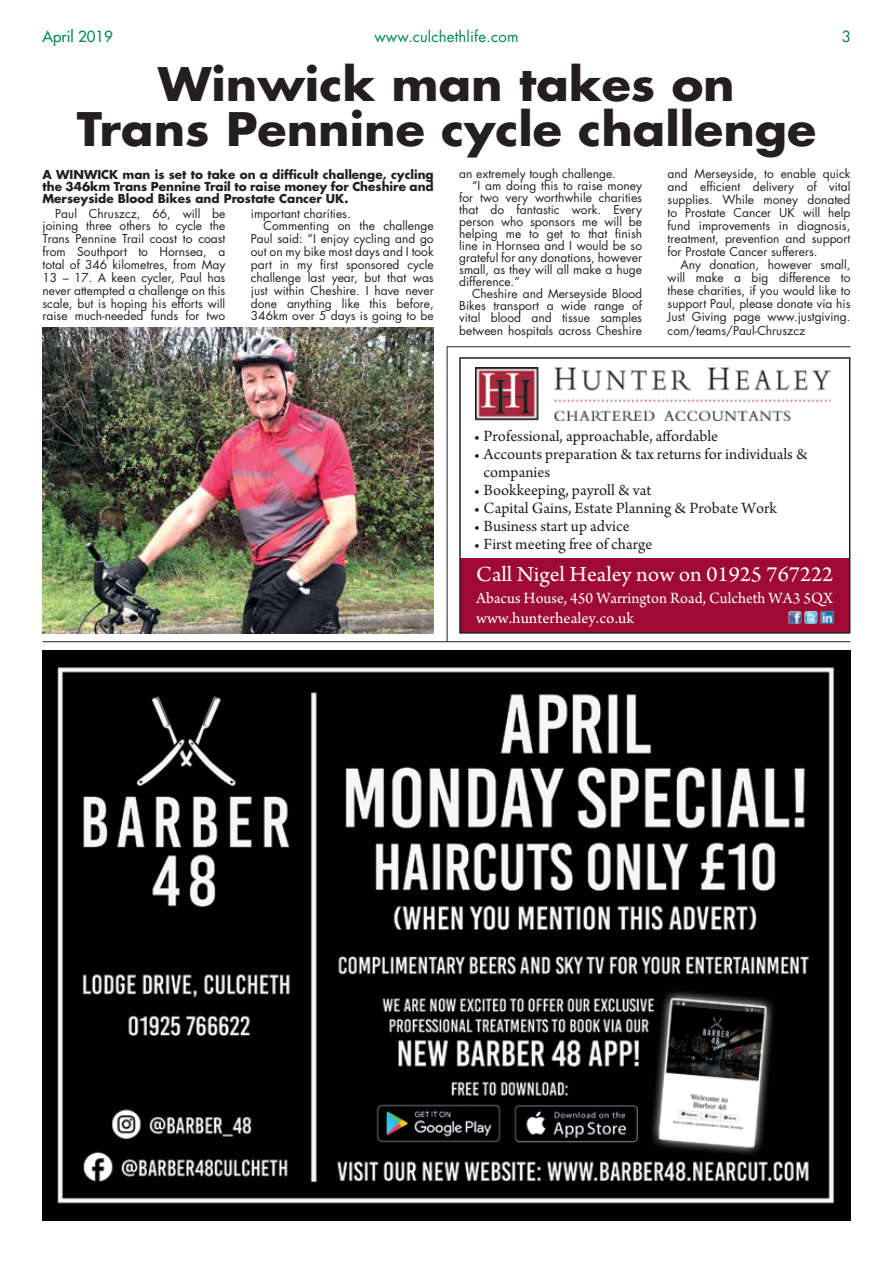
<style>
.page{position:relative;width:893px;height:1263px;background:#fff}
.page>*{position:absolute;margin:0;border:0;box-sizing:border-box;transform-origin:0 0}
.t1{font:700 45px "Futura Std";color:#231f20;scale:1.06 1}
.t2{font:22.8px "Arno Pro";color:#fff}
.t3{font:16.5px/18.1px "Arno Pro";color:#231f20}
.t4{font:16.5px/20.5px "Arno Pro";color:#fff}
.t5{font:15px "Futura Std";letter-spacing:.01em;color:#008752}
.t6{font:500 15px "Futura Std";color:#008752}
.t7{font:12px/12.9px "Futura Std";color:#231f20;text-align:justify}
.t8{font:700 12px/12px "Futura Std";color:#231f20;text-align:justify}
</style>
<div class="page">
<hr style="left:43px;top:641px;width:807px;height:1px;background:#231f20">
<hr style="left:447px;top:347px;width:1px;height:295px;background:#231f20">
<hr style="left:447px;top:346px;width:403px;height:1px;background:#231f20">
<div style="left:460px;top:558px;width:389px;height:75px;background:#9e0a34"></div>
<div style="left:459px;top:357px;width:391px;height:277px;border:2px solid #231f20"></div>
<img style="left:476px;top:367px;width:354px;height:54px">
<img style="left:804px;top:611px;width:30px;height:13px">
<img style="left:43px;top:327px;width:391px;height:307px">
<img style="left:43px;top:651px;width:807px;height:569px">
<p class="t6" style="left:43px;top:27px;width:72px">April 2019</p>
<p class="t5" style="left:374px;top:27px;width:146px">www.culchethlife.com</p>
<p class="t6" style="left:842px;top:27px;width:10px">3</p>
<p class="t1" style="left:158px;top:54px;width:545px">Winwick man takes on</p>
<p class="t1" style="left:77px;top:99px;width:699px">Trans Pennine cycle challenge</p>
<p class="t8" style="left:43px;top:168px;width:393px">A WINWICK man is set to take on a difficult challenge, cycling the 346km Trans Pennine Trail to raise money for Cheshire and Merseyside Blood Bikes and Prostate Cancer UK.</p>
<p class="t7" style="left:43px;top:207px;width:184px;text-indent:13px">Paul Chruszcz, 66, will be joining three others to cycle the Trans Pennine Trail coast to coast from Southport to Hornsea, a total of 346 kilometres, from May 13 – 17. A keen cycler, Paul has never attempted a challenge on this scale, but is hoping his efforts will raise much-needed funds for two</p>
<p class="t7" style="left:459px;top:167px;width:158px">an extremely tough challenge.</p>
<p class="t7" style="left:459px;top:180px;width:184px;line-height:12px;text-indent:13px">“I am doing this to raise money for two very worthwhile charities that do fantastic work. Every person who sponsors me will be helping me to get to that finish line in Hornsea and I would be so grateful for any donations, however small, as they will all make a huge difference.”</p>
<p class="t7" style="left:459px;top:288px;width:184px;line-height:12px;text-indent:13px">Cheshire and Merseyside Blood Bikes transport a wide range of vital blood and tissue samples between hospitals across Cheshire</p>
<p class="t7" style="left:668px;top:167px;width:184px">and Merseyside, to enable quick and efficient delivery of vital supplies. While money donated to Prostate Cancer UK will help fund improvements in diagnosis, treatment, prevention and support for Prostate Cancer sufferers.</p>
<p class="t7" style="left:668px;top:258px;width:184px;text-indent:13px">Any donation, however small, will make a big difference to these charities, if you would like to support Paul, please donate via his Just Giving page www.justgiving. com/teams/Paul-Chruszcz</p>
<p class="t7" style="left:251px;top:207px;width:101px">important charities.</p>
<p class="t7" style="left:251px;top:220px;width:184px;text-indent:13px">Commenting on the challenge Paul said: “I enjoy cycling and go out on my bike most days and I took part in my first sponsored cycle challenge last year, but that was just within Cheshire. I have never done anything like this before, 346km over 5 days is going to be</p>
<p class="t3" style="left:474px;top:427px;width:246px">• Professional, approachable, affordable</p>
<p class="t3" style="left:483px;top:445px;width:326px;text-indent:-9px">• Accounts preparation &amp; tax returns for individuals &amp; companies</p>
<p class="t3" style="left:474px;top:482px;width:179px">• Bookkeeping, payroll &amp; vat</p>
<p class="t3" style="left:474px;top:500px;width:304px">• Capital Gains, Estate Planning &amp; Probate Work</p>
<p class="t3" style="left:474px;top:518px;width:157px">• Business start up advice</p>
<p class="t3" style="left:474px;top:536px;width:180px">• First meeting free of charge</p>
<p class="t2" style="left:476px;top:561px;width:359px">Call Nigel Healey now on 01925 767222</p>
<p class="t4" style="left:476px;top:588px;width:358px">Abacus House, 450 Warrington Road, Culcheth WA3 5QX www.hunterhealey.co.uk</p>
</div>
